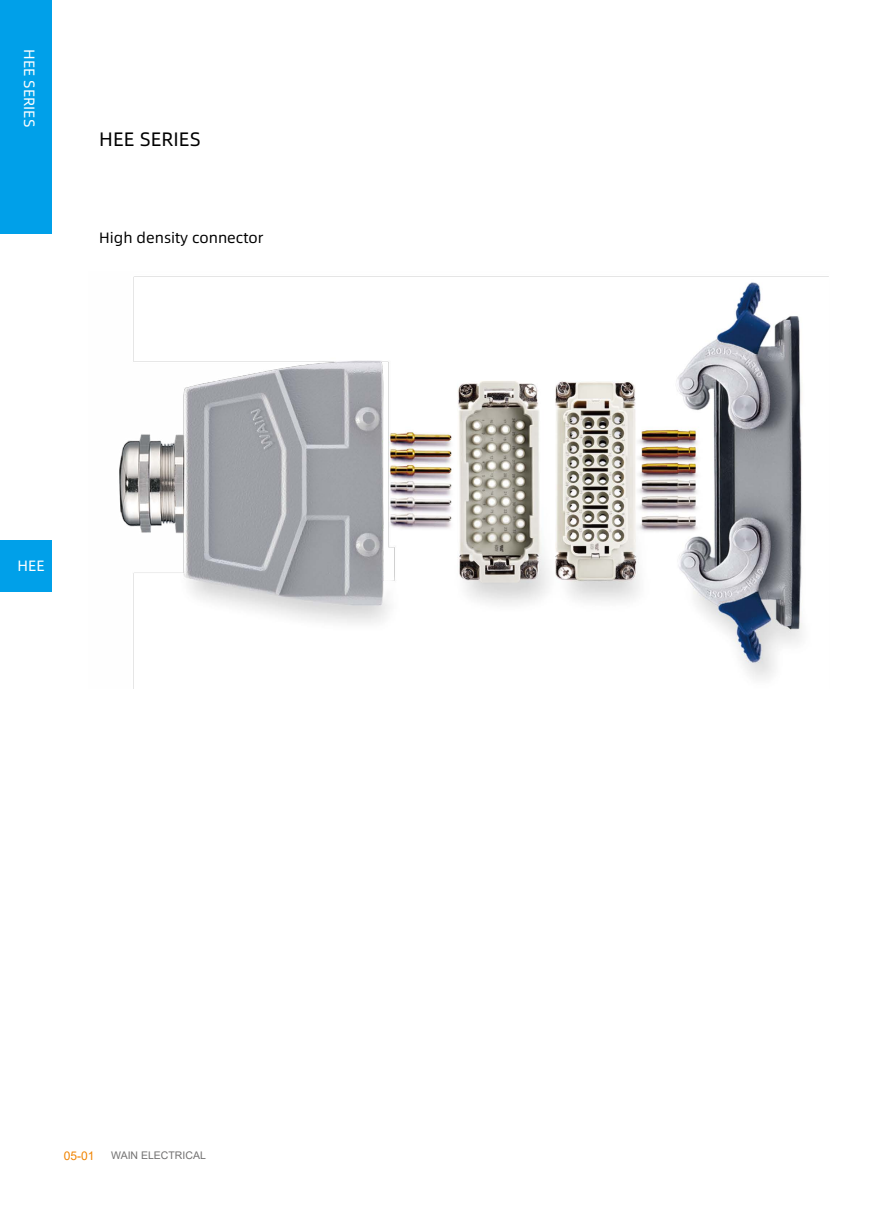
<style>
.page{position:relative;width:893px;height:1212px;background:#fff}
.page>*{position:absolute;margin:0;border:0;box-sizing:border-box;transform-origin:0 0}
.t1{font:19.5px "Alibaba Pu Hui Ti";color:#000}
.t2{font:15px "Alibaba Pu Hui Ti";color:#000}
.t3{font:15px "Alibaba Pu Hui Ti";color:#fff}
.t4{font:10.5px "Arial";color:#727171}
.s1{font-size:12px;color:#f08300}
</style>
<div class="page">
<img style="left:119px;top:276px;width:710px;height:413px">
<div style="left:0;top:0;width:51px;height:234px;background:#00a0e9"></div>
<div style="left:0;top:540px;width:51px;height:51px;background:#00a0e9"></div>
<p class="t3" style="left:41px;top:49px;width:80px;rotate:90deg">HEE SERIES</p>
<h1 class="t1" style="left:99px;top:124px;width:103px">HEE SERIES</h1>
<p class="t2" style="left:99px;top:226px;width:166px">High density connector</p>
<p class="t3" style="left:18px;top:554px;width:29px">HEE</p>
<p class="t4" style="left:64px;top:1148px;width:144px"><span class="s1">05-01</span> WAIN ELECTRICAL</p>
</div>
